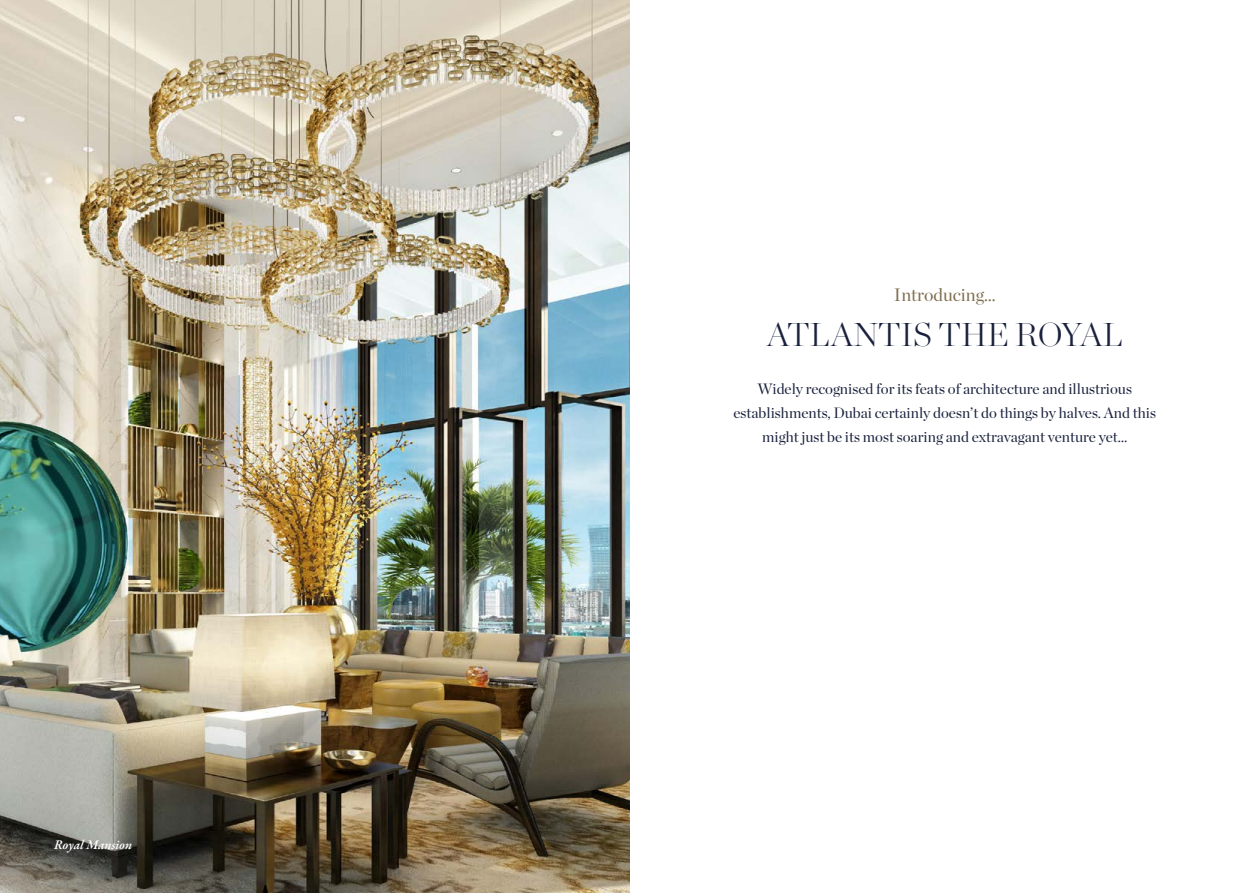
<style>
.page{position:relative;width:1259px;height:893px;background:#fff}
.page>*{position:absolute;margin:0;border:0;box-sizing:border-box;transform-origin:0 0}
.t1{font:200 33px "Chronicle Display";color:#19213c}
.t2{font:18px "Chronicle Display";color:#806e4e}
.t3{font:15px/24px "Chronicle Display";color:#19213c;text-align:center}
.t4{font:italic 600 13.5px "Garamond Premr Pro";color:#fff}
</style>
<div class="page">
<img style="left:0;top:0;width:629px;height:893px">
<p class="t4" style="left:54px;top:836px;width:80px">Royal Mansion</p>
<p class="t2" style="left:894px;top:281px;width:103px">Introducing…</p>
<h1 class="t1" style="left:766px;top:310px;width:358px">ATLANTIS THE ROYAL</h1>
<p class="t3" style="left:733px;top:376px;width:424px">Widely recognised for its feats of architecture and illustrious establishments, Dubai certainly doesn’t do things by halves. And this might just be its most soaring and extravagant venture yet…</p>
</div>
